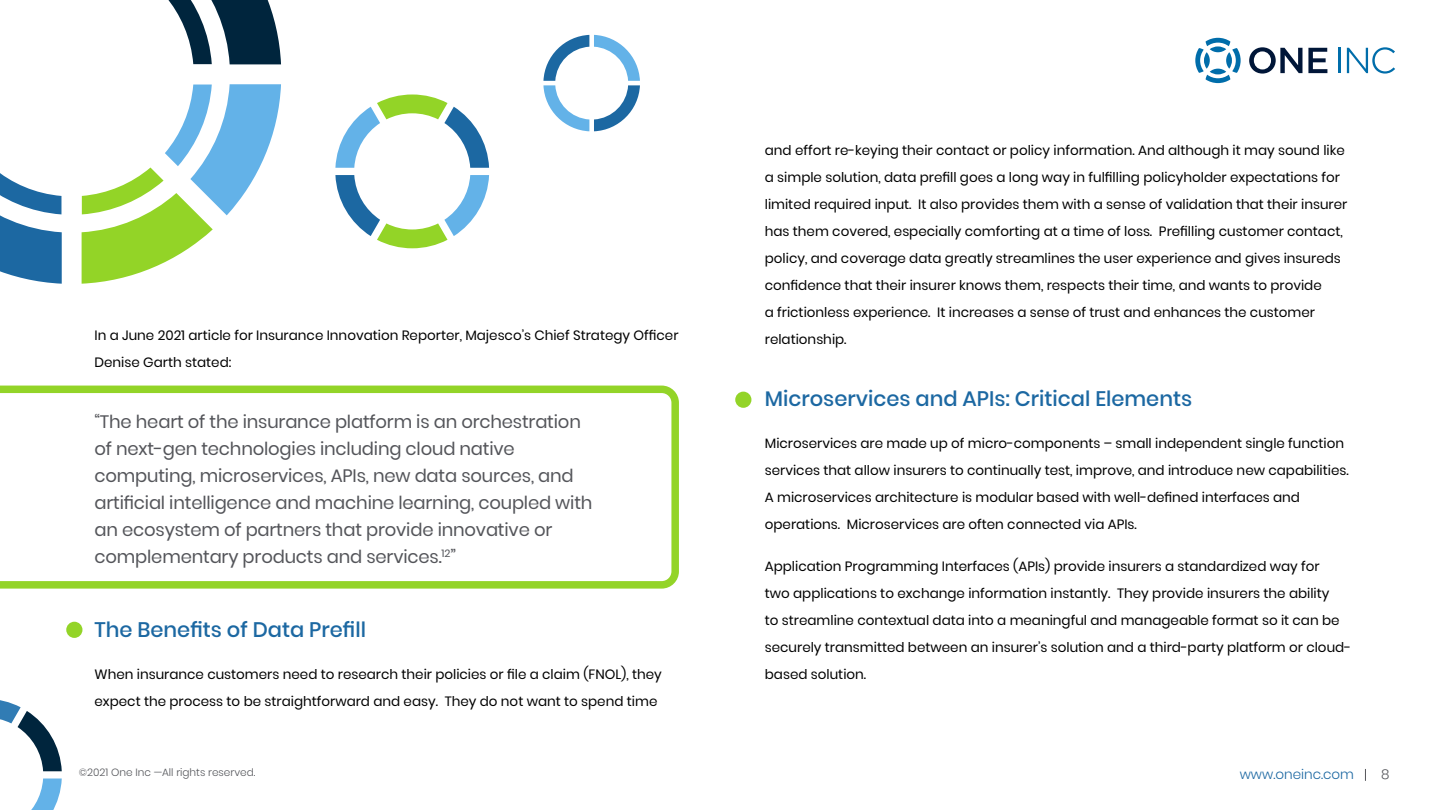
<style>
.page{position:relative;width:1440px;height:810px;background:#fff}
.page>*{position:absolute;margin:0;border:0;box-sizing:border-box;transform-origin:0 0}
.Body_Copy{font:500 21px "Poppins";color:#1c68a2}
.t1{font:18px/27px "Poppins";letter-spacing:-.01em;color:#54555a}
.Body_Copy-2{font:13.5px/27px "Poppins";color:#000}
.t2{font:300 13.5px "Poppins";color:#1c68a2}
.t3{font:300 13.5px "Poppins";color:#54555a}
.t4{font:300 10.5px "Poppins";color:#54555a}
</style>
<div class="page">
<svg style="left:543px;top:35px;width:97px;height:96px"></svg>
<svg style="left:168px;top:0;width:113px;height:64px"></svg>
<svg style="left:0;top:173px;width:62px;height:111px"></svg>
<svg style="left:82px;top:84px;width:199px;height:200px"></svg>
<svg style="left:31px;top:779px;width:31px;height:31px"></svg>
<svg style="left:0;top:700px;width:62px;height:71px"></svg>
<svg style="left:335px;top:95px;width:154px;height:73px"></svg>
<svg style="left:335px;top:175px;width:154px;height:73px"></svg>
<svg style="left:1365px;top:769px;width:1px;height:12px"></svg>
<svg style="left:1195px;top:38px;width:45px;height:45px"></svg>
<svg style="left:1204px;top:52px;width:5px;height:17px"></svg>
<svg style="left:1249px;top:47px;width:53px;height:27px"></svg>
<svg style="left:1308px;top:48px;width:19px;height:25px"></svg>
<hr style="left:1338px;top:48px;width:2px;height:25px;background:#006daa">
<svg style="left:1347px;top:47px;width:48px;height:27px"></svg>
<svg style="left:0;top:386px;width:679px;height:203px"></svg>
<div style="left:735px;top:392px;width:16px;height:16px;background:#93d428;border-radius:50%"></div>
<div style="left:66px;top:622px;width:16px;height:16px;background:#93d428;border-radius:50%"></div>
<p class="Body_Copy-2" style="left:94px;top:322px;width:585px">In a June 2021 article for Insurance Innovation Reporter, Majesco’s Chief Strategy Officer<br>Denise Garth stated:</p>
<p class="t1" style="left:94px;top:408px;width:499px">“The heart of the insurance platform is an orchestration of next-gen technologies including cloud native computing, microservices, APIs, new data sources, and artificial intelligence and machine learning, coupled with an ecosystem of partners that provide innovative or complementary products and services.<sup>12</sup>”</p>
<p class="Body_Copy" style="left:94px;top:618px;width:273px">The Benefits of Data Prefill</p>
<p class="Body_Copy-2" style="left:94px;top:661px;width:569px">When insurance customers need to research their policies or file a claim (FNOL), they expect the process to be straightforward and easy. They do not want to spend time</p>
<p class="Body_Copy-2" style="left:765px;top:136px;width:584px">and effort re-keying their contact or policy information. And although it may sound like a simple solution, data prefill goes a long way in fulfilling policyholder expectations for limited required input. It also provides them with a sense of validation that their insurer has them covered, especially comforting at a time of loss. Prefilling customer contact, policy, and coverage data greatly streamlines the user experience and gives insureds confidence that their insurer knows them, respects their time, and wants to provide<br>a frictionless experience. It increases a sense of trust and enhances the customer relationship.</p>
<p class="Body_Copy" style="left:765px;top:386px;width:429px">Microservices and APIs: Critical Elements</p>
<p class="Body_Copy-2" style="left:765px;top:430px;width:585px">Microservices are made up of micro-components – small independent single function services that allow insurers to continually test, improve, and introduce new capabilities.<br>A microservices architecture is modular based with well-defined interfaces and operations. Microservices are often connected via APIs.</p>
<p class="Body_Copy-2" style="left:765px;top:553px;width:588px">Application Programming Interfaces (APIs) provide insurers a standardized way for<br>two applications to exchange information instantly. They provide insurers the ability<br>to streamline contextual data into a meaningful and manageable format so it can be securely transmitted between an insurer’s solution and a third-party platform or cloud&shy;based solution.</p>
<p class="t4" style="left:79px;top:766px;width:178px">©2021 One Inc —All rights reserved.</p>
<p class="t2" style="left:1240px;top:767px;width:116px">www.oneinc.com</p>
<p class="t3" style="left:1381px;top:767px;width:10px">8</p>
</div>
